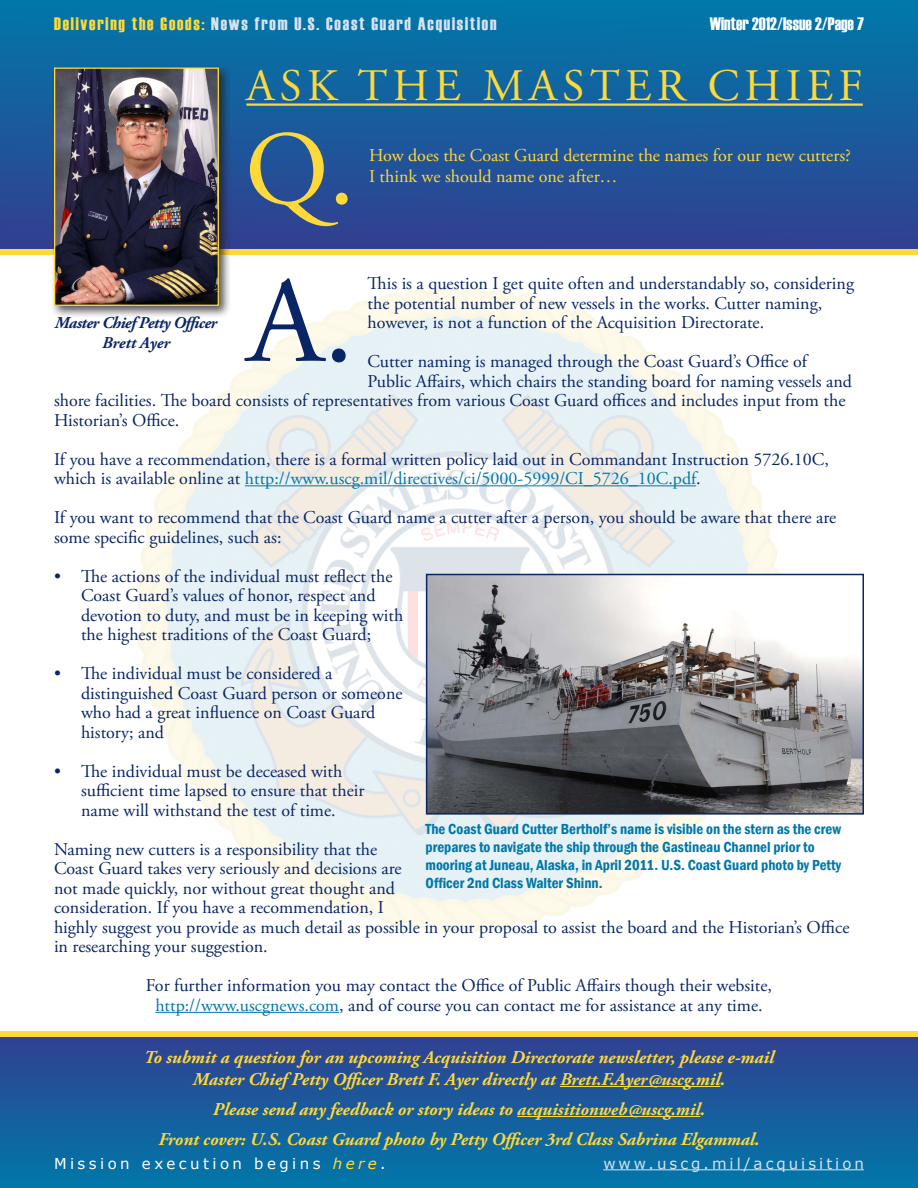
<style>
.page{position:relative;width:918px;height:1188px;background:#fff}
.page>*{position:absolute;margin:0;border:0;box-sizing:border-box;transform-origin:0 0}
.t1{font:122.1px "Adobe Garamond Pro";color:#092565}
.t2{font:105px "Adobe Garamond Pro";color:#ffd939}
.t3{font:45px "Adobe Garamond Pro";letter-spacing:.12em;color:#ffd939}
.t4{font:18px/19.5px "Adobe Garamond Pro";color:#092565}
.t5{font:italic 700 18px "Adobe Garamond Pro";color:#ffd939}
.t6{font:18px "Adobe Garamond Pro";color:#ffd939}
.t7{font:18px "Haettenschweiler";letter-spacing:.1em;color:#d7e3f1}
.t8{font:18px "Haettenschweiler";color:#fff}
.t9{font:italic 700 16.5px/19.8px "Adobe Garamond Pro";letter-spacing:-.03em;color:#092565;text-align:center}
.t10{font:600 condensed 15px/18px "Franklin Gothic";color:#0078a9}
.t11{font:15px "Verdana";letter-spacing:.23em;color:#fff}
.t12{font:15px "Verdana";letter-spacing:.2em;color:#d7e3f1}
.s1{color:#ffd939}
.s2{color:#0078a9}
.s3{font-style:italic;color:#ffd939}
</style>
<div class="page">
<div style="left:0;top:1032px;width:918px;height:156px;background:linear-gradient(to bottom,#313f90,#0178a9)"></div>
<div style="left:0;top:250px;width:918px;height:5px;background:#ffd939"></div>
<div style="left:0;top:1032px;width:918px;height:5px;background:#ffd939"></div>
<img style="left:136px;top:287px;width:646px;height:645px">
<div style="left:0;top:0;width:918px;height:249px;background:linear-gradient(to bottom,#0079a9,#323f90)"></div>
<hr style="left:245px;top:485px;width:451px;height:1px;background:#0078a9">
<hr style="left:155px;top:1012px;width:184px;height:1px;background:#0078a9">
<hr style="left:246px;top:103px;width:617px;height:3px;background:#ffd939">
<div style="left:51px;top:64px;width:181px;height:255px;background:#231f20;opacity:.75"></div>
<img style="left:56px;top:70px;width:161px;height:234px">
<div style="left:54px;top:68px;width:165px;height:238px;border:1px solid #ffd939"></div>
<hr style="left:603px;top:1169px;width:261px;height:1px;background:#d7e3f1">
<img style="left:429px;top:577px;width:432px;height:235px">
<div style="left:426px;top:574px;width:438px;height:241px;border:2px solid #092565"></div>
<hr style="left:560px;top:1086px;width:160px;height:1px;background:#ffd939">
<hr style="left:517px;top:1116px;width:183px;height:1px;background:#ffd939">
<p class="t7" style="left:54px;top:12px;width:444px"><span class="s1">Delivering the Goods:</span> News from U.S. Coast Guard Acquisition</p>
<p class="t8" style="left:710px;top:12px;width:156px">Winter 2012/Issue 2/Page 7</p>
<p class="t3" style="left:246px;top:59px;width:618px">ASK THE MASTER CHIEF</p>
<p class="t2" style="left:245px;top:107px;width:111px">Q.</p>
<p class="t6" style="left:369px;top:144px;width:484px">How does the Coast Guard determine the names for our new cutters?</p>
<p class="t6" style="left:369px;top:166px;width:250px">I think we should name one after…</p>
<p class="t4" style="left:368px;top:274px;width:488px">This is a question I get quite often and understandably so, considering the potential number of new vessels in the works. Cutter naming, however, is not a function of the Acquisition Directorate.</p>
<p class="t4" style="left:368px;top:352px;width:441px">Cutter naming is managed through the Coast Guard’s Office of</p>
<p class="t4" style="left:368px;top:372px;width:486px">Public Affairs, which chairs the standing board for naming vessels and</p>
<p class="t4" style="left:54px;top:391px;width:793px">shore facilities. The board consists of representatives from various Coast Guard offices and includes input from the</p>
<p class="t4" style="left:54px;top:411px;width:127px">Historian’s Office.</p>
<p class="t4" style="left:54px;top:450px;width:777px">If you have a recommendation, there is a formal written policy laid out in Commandant Instruction 5726.10C, which is available online at <span class="s2">http://www.uscg.mil/directives/ci/5000-5999/CI_5726_10C.pdf</span>.</p>
<p class="t4" style="left:54px;top:508px;width:784px">If you want to recommend that the Coast Guard name a cutter after a person, you should be aware that there are some specific guidelines, such as:</p>
<p class="t4" style="left:81px;top:567px;width:324px;text-indent:-27px">• The actions of the individual must reflect the Coast Guard’s values of honor, respect and devotion to duty, and must be in keeping with the highest traditions of the Coast Guard;</p>
<p class="t4" style="left:81px;top:664px;width:323px;text-indent:-27px">• The individual must be considered a distinguished Coast Guard person or someone who had a great influence on Coast Guard history; and</p>
<p class="t4" style="left:81px;top:762px;width:285px;text-indent:-27px">• The individual must be deceased with sufficient time lapsed to ensure that their name will withstand the test of time.</p>
<p class="t4" style="left:54px;top:840px;width:797px">Naming new cutters is a responsibility that the<br>Coast Guard takes very seriously and decisions are<br>not made quickly, nor without great thought and<br>consideration. If you have a recommendation, I<br>highly suggest you provide as much detail as possible in your proposal to assist the board and the Historian’s Office in researching your suggestion.</p>
<p class="t4" style="left:146px;top:976px;width:628px">For further information you may contact the Office of Public Affairs though their website,</p>
<p class="t4" style="left:155px;top:996px;width:609px"><span class="s2">http://www.uscgnews.com</span>, and of course you can contact me for assistance at any time.</p>
<p class="t1" style="left:248px;top:249px;width:108px">A.</p>
<p class="t9" style="left:55px;top:313px;width:164px">Master Chief Petty Officer<br>Brett Ayer</p>
<p class="t10" style="left:426px;top:820px;width:417px">The Coast Guard Cutter Bertholf’s name is visible on the stern as the crew prepares to navigate the ship through the Gastineau Channel prior to mooring at Juneau, Alaska, in April 2011. U.S. Coast Guard photo by Petty Officer 2nd Class Walter Shinn.</p>
<p class="t5" style="left:144px;top:1047px;width:632px">To submit a question for an upcoming Acquisition Directorate newsletter, please e-mail</p>
<p class="t5" style="left:193px;top:1069px;width:534px">Master Chief Petty Officer Brett F. Ayer directly at Brett.F.Ayer@uscg.mil.</p>
<p class="t5" style="left:213px;top:1099px;width:494px">Please send any feedback or story ideas to acquisitionweb@uscg.mil.</p>
<p class="t5" style="left:158px;top:1129px;width:603px">Front cover: U.S. Coast Guard photo by Petty Officer 3rd Class Sabrina Elgammal.</p>
<p class="t11" style="left:54px;top:1153px;width:333px">Mission execution begins <span class="s3">here</span>.</p>
<p class="t12" style="left:603px;top:1153px;width:262px">www.uscg.mil/acquisition</p>
</div>
